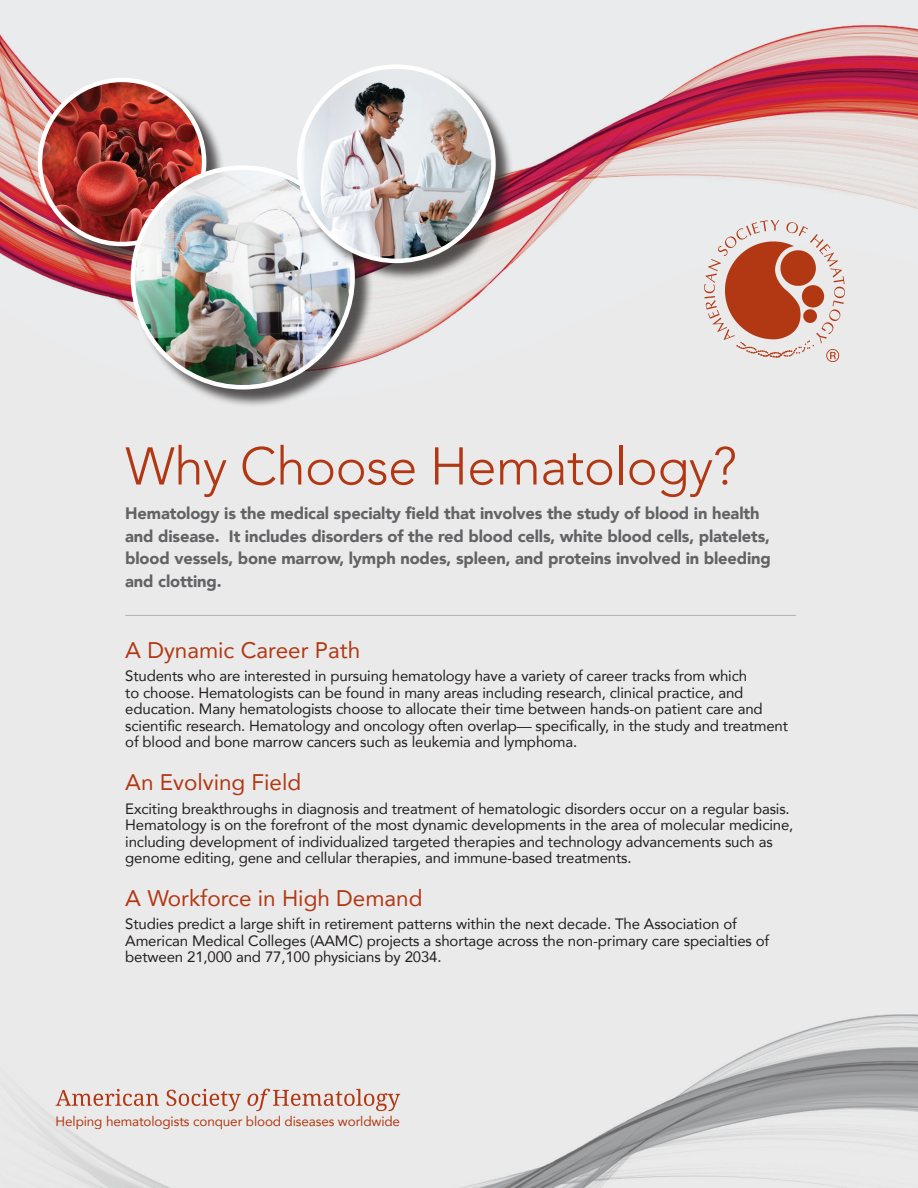
<style>
.page{position:relative;width:918px;height:1188px;background:#eaeaea}
.page>*{position:absolute;margin:0;border:0;box-sizing:border-box;transform-origin:0 0}
.t1{font:300 52.5px "Avenir";letter-spacing:-.01em;color:#b23814}
.t2{font:22.5px "Avenir";color:#b23814}
.t3{font:900 16.5px/22.5px "Avenir";letter-spacing:-.01em;color:#636366}
.t4{font:15px/16.5px "Avenir";letter-spacing:-.01em;color:#231f20}
.t5{font:13.5px "Avenir";letter-spacing:-.01em;color:#b23814}
</style>
<div class="page">
<img style="left:34px;top:1014px;width:884px;height:174px">
<img style="left:0;top:24px;width:918px;height:334px">
<img style="left:704px;top:220px;width:141px;height:142px">
<div style="left:40px;top:80px;width:185px;height:185px;background:#231f20;opacity:.75"></div>
<img style="left:40px;top:80px;width:164px;height:164px;border-radius:82px">
<div style="left:38px;top:78px;width:168px;height:168px;border:4px solid #fff;border-radius:50%"></div>
<div style="left:133px;top:168px;width:240px;height:240px;background:#231f20;opacity:.75"></div>
<img style="left:133px;top:168px;width:220px;height:219px;border-radius:110px">
<div style="left:299px;top:67px;width:215px;height:215px;background:#231f20;opacity:.75"></div>
<img style="left:299px;top:67px;width:194px;height:194px;border-radius:97px">
<div style="left:297px;top:64px;width:199px;height:199px;border:4px solid #fff;border-radius:50%"></div>
<hr style="left:125px;top:615px;width:671px;height:1px;background:#b2b3b7">
<svg style="left:56px;top:1089px;width:344px;height:22px"></svg>
<h1 class="t1" style="left:125px;top:435px;width:613px">Why Choose Hematology?</h1>
<p class="t3" style="left:125px;top:502px;width:647px">Hematology is the medical specialty field that involves the study of blood in health and disease. It includes disorders of the red blood cells, white blood cells, platelets, blood vessels, bone marrow, lymph nodes, spleen, and proteins involved in bleeding and clotting.</p>
<h2 class="t2" style="left:125px;top:632px;width:237px">A Dynamic Career Path</h2>
<p class="t4" style="left:125px;top:667px;width:664px">Students who are interested in pursuing hematology have a variety of career tracks from which<br>to choose. Hematologists can be found in many areas including research, clinical practice, and education. Many hematologists choose to allocate their time between hands-on patient care and scientific research. Hematology and oncology often overlap— specifically, in the study and treatment of blood and bone marrow cancers such as leukemia and lymphoma.</p>
<h2 class="t2" style="left:125px;top:764px;width:177px">An Evolving Field</h2>
<p class="t4" style="left:125px;top:800px;width:670px">Exciting breakthroughs in diagnosis and treatment of hematologic disorders occur on a regular basis.<br>Hematology is on the forefront of the most dynamic developments in the area of molecular medicine, including development of individualized targeted therapies and technology advancements such as genome editing, gene and cellular therapies, and immune-based treatments.</p>
<h2 class="t2" style="left:125px;top:880px;width:299px">A Workforce in High Demand</h2>
<p class="t4" style="left:125px;top:915px;width:646px">Studies predict a large shift in retirement patterns within the next decade. The Association of<br>American Medical Colleges (AAMC) projects a shortage across the non-primary care specialties of between 21,000 and 77,100 physicians by 2034.</p>
<p class="t5" style="left:56px;top:1111px;width:346px">Helping hematologists conquer blood diseases worldwide</p>
</div>
